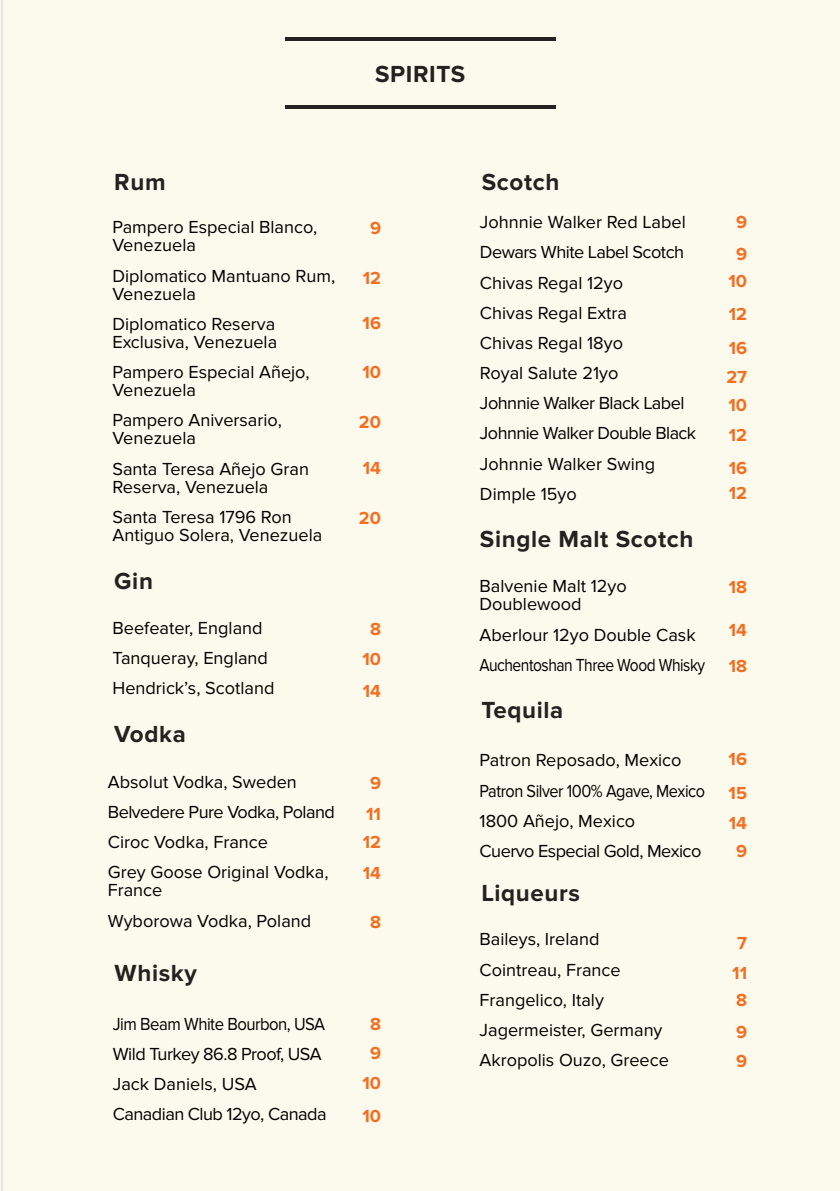
<style>
.page{position:relative;width:840px;height:1191px;background:#fff}
.page>*{position:absolute;margin:0;border:0;box-sizing:border-box;transform-origin:0 0}
.t1{font:700 24.2px "Proxima Nova";letter-spacing:.025em;color:#262121}
.t2{font:18px/30.2px "Proxima Nova";color:#000}
.t3{font:18px/30.2px "Proxima Nova";letter-spacing:-.03em;color:#000}
.t4{font:18px/30.2px "Proxima Nova";letter-spacing:-.03em;color:#000;scale:.92 1}
.t5{font:700 18px/33.2px "Proxima Nova";color:#f36e21}
</style>
<div class="page">
<div style="left:0;top:0;width:839px;height:1191px;background:#fcfaec"></div>
<hr style="left:2px;top:0;width:1px;height:1191px;background:#d1d3d4">
<hr style="left:285px;top:105px;width:271px;height:3px;background:#262121">
<hr style="left:285px;top:37px;width:271px;height:3px;background:#262121">
<h1 class="t1" style="left:375px;top:60px;width:92px">SPIRITS</h1>
<h1 class="t1" style="left:114px;top:168px;width:53px">Rum</h1>
<p class="t2" style="left:112px;top:219px;width:206px;line-height:18px">Pampero Especial Blanco,<br>Venezuela</p>
<p class="t2" style="left:112px;top:267px;width:224px;line-height:18px">Diplomatico Mantuano Rum,<br>Venezuela</p>
<p class="t2" style="left:112px;top:315px;width:166px;line-height:18px">Diplomatico Reserva<br>Exclusiva, Venezuela</p>
<p class="t2" style="left:112px;top:363px;width:198px;line-height:18px">Pampero Especial Añejo,<br>Venezuela</p>
<p class="t2" style="left:112px;top:412px;width:171px;line-height:18px">Pampero Aniversario,<br>Venezuela</p>
<p class="t2" style="left:112px;top:460px;width:198px;line-height:18px">Santa Teresa Añejo Gran<br>Reserva, Venezuela</p>
<p class="t2" style="left:112px;top:508px;width:211px;line-height:18px">Santa Teresa 1796 Ron<br>Antiguo Solera, Venezuela</p>
<h1 class="t1" style="left:114px;top:567px;width:40px">Gin</h1>
<p class="t2" style="left:112px;top:613px;width:163px">Beefeater, England<br>Tanqueray, England<br>Hendrick’s, Scotland</p>
<h1 class="t1" style="left:114px;top:720px;width:73px">Vodka</h1>
<p class="t2" style="left:108px;top:767px;width:228px">Absolut Vodka, Sweden<br>Belvedere Pure Vodka, Poland<br>Ciroc Vodka, France<br>Grey Goose Original Vodka,</p>
<p class="t2" style="left:108px;top:875px;width:205px">France<br>Wyborowa Vodka, Poland</p>
<h1 class="t1" style="left:115px;top:959px;width:84px">Whisky</h1>
<p class="t4" style="left:113px;top:1008px;width:234px">Jim Beam White Bourbon, USA<br>Wild Turkey 86.8 Proof, USA<br>Jack Daniels, USA<br>Canadian Club 12yo, Canada</p>
<p class="t5" style="left:370px;top:212px;width:12px">9</p>
<p class="t5" style="left:362px;top:261px;width:20px">12</p>
<p class="t5" style="left:362px;top:307px;width:20px">16</p>
<p class="t5" style="left:362px;top:356px;width:20px">10</p>
<p class="t5" style="left:359px;top:406px;width:24px">20</p>
<p class="t5" style="left:362px;top:452px;width:20px">14</p>
<p class="t5" style="left:359px;top:501px;width:24px">20</p>
<p class="t5" style="left:362px;top:614px;width:20px;line-height:30px;text-align:center">8<br>10</p>
<p class="t5" style="left:362px;top:675px;width:20px">14</p>
<p class="t5" style="left:366px;top:767px;width:16px;line-height:31.4px">9<br>11</p>
<p class="t5" style="left:362px;top:827px;width:20px;line-height:31.2px">12<br>14</p>
<p class="t5" style="left:370px;top:905px;width:12px">8</p>
<p class="t5" style="left:362px;top:1009px;width:20px;line-height:29.4px;text-align:center">8<br>9<br>10</p>
<p class="t5" style="left:362px;top:1099px;width:20px">10</p>
<h1 class="t1" style="left:481px;top:168px;width:79px">Scotch</h1>
<p class="t2" style="left:479px;top:207px;width:217px">Johnnie Walker Red Label<br>Dewars White Label Scotch<br>Chivas Regal 12yo<br>Chivas Regal Extra<br>Chivas Regal 18yo<br>Royal Salute 21yo<br>Johnnie Walker Black Label<br>Johnnie Walker Double Black<br>Johnnie Walker Swing<br>Dimple 15yo</p>
<h1 class="t1" style="left:479px;top:524px;width:215px">Single Malt Scotch</h1>
<p class="t2" style="left:479px;top:577px;width:149px;line-height:18px">Balvenie Malt 12yo<br>Doublewood</p>
<p class="t3" style="left:479px;top:620px;width:227px">Aberlour 12yo Double Cask<br>Auchentoshan Three Wood Whisky</p>
<h1 class="t1" style="left:481px;top:696px;width:83px">Tequila</h1>
<p class="t3" style="left:479px;top:745px;width:227px">Patron Reposado, Mexico<br>Patron Silver 100% Agave, Mexico<br>1800 Añejo, Mexico<br>Cuervo Especial Gold, Mexico</p>
<h1 class="t1" style="left:481px;top:878px;width:100px">Liqueurs</h1>
<p class="t2" style="left:479px;top:924px;width:191px">Baileys, Ireland<br>Cointreau, France<br>Frangelico, Italy<br>Jagermeister, Germany<br>Akropolis Ouzo, Greece</p>
<p class="t5" style="left:735px;top:207px;width:12px;line-height:31.8px">9<br>9</p>
<p class="t5" style="left:728px;top:265px;width:20px;text-align:justify">10<br>12<br>16</p>
<p class="t5" style="left:726px;top:363px;width:22px;line-height:28px">27<br>10</p>
<p class="t5" style="left:728px;top:419px;width:20px">12<br>16</p>
<p class="t5" style="left:728px;top:476px;width:20px">12</p>
<p class="t5" style="left:728px;top:571px;width:20px">18</p>
<p class="t5" style="left:728px;top:613px;width:20px;line-height:35.6px">14<br>18</p>
<p class="t5" style="left:728px;top:743px;width:20px">16<br>15</p>
<p class="t5" style="left:728px;top:810px;width:20px;line-height:27.4px;text-align:center">14<br>9</p>
<p class="t5" style="left:731px;top:928px;width:16px;line-height:29.8px">7<br>11</p>
<p class="t5" style="left:735px;top:985px;width:12px;line-height:31.4px">8<br>9</p>
<p class="t5" style="left:735px;top:1044px;width:12px">9</p>
</div>
